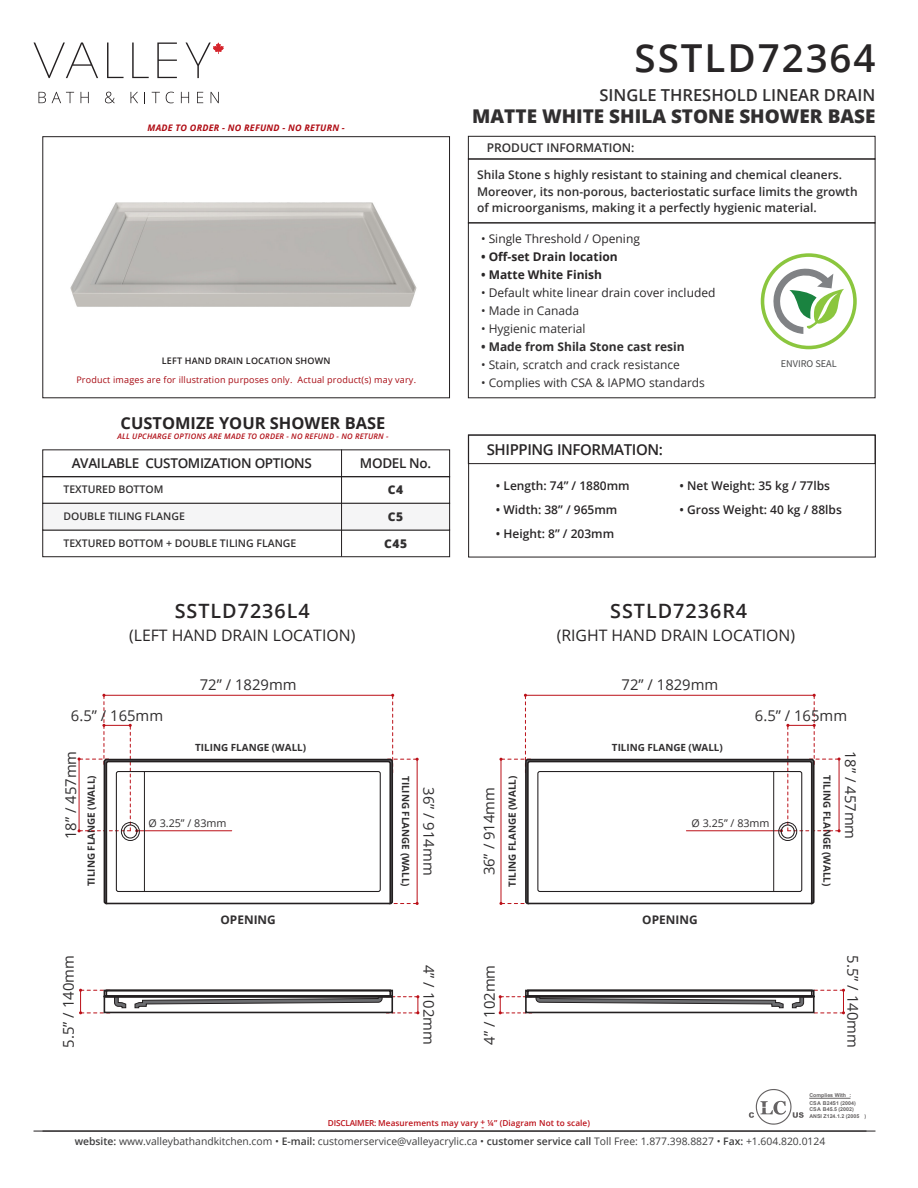
<style>
.page{position:relative;width:918px;height:1188px;background:#fff}
.page>*{position:absolute;margin:0;border:0;box-sizing:border-box;transform-origin:0 0}
.t1{font:600 38.55px "Open Sans";letter-spacing:.05em;color:#282526}
.t2{font:600 19.8px "Open Sans";letter-spacing:.05em;color:#282526}
.t3{font:800 18.9px "Open Sans";color:#312f30}
.t4{font:600 16.5px "Open Sans";color:#312f30}
.t5{font:700 16.5px "Open Sans";color:#282526}
.t6{font:15.75px "Open Sans";color:#282526}
.t7{font:600 15px "Open Sans";letter-spacing:-.025em;color:#282526}
.t8{font:14.85px "Open Sans";color:#312f30}
.t9{font:600 13.5px "Open Sans";letter-spacing:-.025em;color:#282526}
.t10{font:600 12px/16.5px "Open Sans";color:#312f30}
.t11{font:600 12px "Open Sans";color:#282526}
.t12{font:12px "Open Sans";color:#312f30}
.t13{font:12px "Open Sans";color:#282526}
.t14{font:700 12px "Open Sans";color:#282526}
.t15{font:700 12px "Open Sans";color:#312f30}
.t16{font:800 12px "Open Sans";letter-spacing:.05em;color:#312f30}
.t17{font:700 11.85px "Open Sans";color:#312f30}
.t18{font:10.8px "Open Sans";color:#312f30}
.t19{font:600 10.5px "Open Sans";color:#312f30}
.t20{font:10.35px "Open Sans";color:#3e3e3f}
.t21{font:10.2px "Source Sans Pro";color:#4b4c4d}
.t22{font:700 9.9px "Open Sans";color:#312f30}
.t23{font:9px "Open Sans";letter-spacing:.02em;color:#a70a12}
.t24{font:italic 700 9px "Open Sans";letter-spacing:.025em;color:#b00d15}
.t25{font:600 9px "Open Sans";letter-spacing:.02em;color:#231f20}
.t26{font:600 8.25px "Open Sans";letter-spacing:.01em;color:#bb1018}
.t27{font:italic 600 7.65px "Open Sans";letter-spacing:.025em;color:#b00d15}
.t28{font:700 5.25px/7.6px "Arial";color:#231f20}
.s1{font-weight:600}
</style>
<div class="page">
<hr style="left:43px;top:1131px;width:832px;height:1px;background:#231f20">
<svg style="left:749px;top:1089px;width:55px;height:36px"></svg>
<hr style="left:809px;top:1098px;width:42px;height:1px;background:#231f20">
<hr style="left:34px;top:1131px;width:832px;height:1px;background:#231f20">
<svg style="left:39px;top:92px;width:7px;height:11px"></svg>
<svg style="left:52px;top:92px;width:22px;height:11px"></svg>
<svg style="left:81px;top:92px;width:8px;height:11px"></svg>
<svg style="left:105px;top:92px;width:10px;height:11px"></svg>
<svg style="left:131px;top:92px;width:7px;height:11px"></svg>
<svg style="left:152px;top:92px;width:8px;height:11px"></svg>
<svg style="left:166px;top:92px;width:8px;height:11px"></svg>
<svg style="left:181px;top:92px;width:8px;height:11px"></svg>
<svg style="left:197px;top:92px;width:6px;height:11px"></svg>
<svg style="left:211px;top:92px;width:8px;height:11px"></svg>
<svg style="left:34px;top:43px;width:64px;height:35px"></svg>
<svg style="left:107px;top:43px;width:17px;height:35px"></svg>
<svg style="left:132px;top:43px;width:17px;height:35px"></svg>
<svg style="left:157px;top:43px;width:20px;height:35px"></svg>
<svg style="left:186px;top:43px;width:38px;height:35px"></svg>
<svg style="left:772px;top:267px;width:72px;height:67px"></svg>
<div style="left:761px;top:253px;width:96px;height:96px;border:4px solid #8bc63e;border-radius:50%"></div>
<div style="left:468px;top:159px;width:407px;height:64px;border:1px solid #231f20"></div>
<div style="left:468px;top:136px;width:407px;height:23px;border:1px solid #231f20"></div>
<div style="left:42px;top:476px;width:408px;height:28px;border:1px solid #231f20"></div>
<div style="left:42px;top:530px;width:408px;height:27px;border:1px solid #231f20"></div>
<div style="left:42px;top:503px;width:408px;height:27px;background:#f5f5f6;border:1px solid #231f20"></div>
<hr style="left:341px;top:449px;width:1px;height:108px;background:#231f20">
<img style="left:70px;top:202px;width:347px;height:105px">
<div style="left:42px;top:136px;width:408px;height:262px;border:1px solid #231f20"></div>
<div style="left:468px;top:435px;width:407px;height:29px;border:1px solid #231f20"></div>
<div style="left:468px;top:435px;width:408px;height:122px;border:1px solid #231f20"></div>
<svg style="left:78px;top:694px;width:341px;height:211px"></svg>
<div style="left:116px;top:771px;width:265px;height:121px;border:1px solid #231f20;border-radius:2px"></div>
<hr style="left:106px;top:903px;width:284px;height:1px;background:#231f20">
<hr style="left:144px;top:772px;width:1px;height:119px;background:#231f20">
<svg style="left:79px;top:989px;width:340px;height:25px"></svg>
<svg style="left:499px;top:694px;width:342px;height:211px"></svg>
<div style="left:537px;top:771px;width:265px;height:121px;border:1px solid #231f20;border-radius:2px"></div>
<hr style="left:528px;top:903px;width:284px;height:1px;background:#231f20">
<hr style="left:773px;top:772px;width:1px;height:119px;background:#231f20">
<svg style="left:499px;top:989px;width:346px;height:25px"></svg>
<p class="t1" style="left:635px;top:32px;width:243px">SSTLD72364</p>
<p class="t24" style="left:148px;top:121px;width:199px">MADE TO ORDER - NO REFUND - NO RETURN -</p>
<h3 class="t4" style="left:599px;top:83px;width:278px">SINGLE THRESHOLD LINEAR DRAIN</h3>
<h3 class="t3" style="left:472px;top:102px;width:405px">MATTE WHITE SHILA STONE SHOWER BASE</h3>
<p class="t10" style="left:487px;top:139px;width:149px">PRODUCT INFORMATION:</p>
<p class="t10" style="left:477px;top:166px;width:382px">Shila Stone s highly resistant to staining and chemical cleaners.<br>Moreover, its non-porous, bacteriostatic surface limits the growth of microorganisms, making it a perfectly hygienic material.</p>
<p class="t25" style="left:162px;top:354px;width:170px">LEFT HAND DRAIN LOCATION SHOWN</p>
<p class="t23" style="left:76px;top:373px;width:341px">Product images are for illustration purposes only. Actual product(s) may vary.</p>
<p class="t13" style="left:481px;top:230px;width:160px">• Single Threshold / Opening</p>
<p class="t14" style="left:481px;top:248px;width:138px">• Off-set Drain location</p>
<p class="t14" style="left:481px;top:266px;width:123px">• Matte White Finish</p>
<p class="t13" style="left:481px;top:284px;width:236px">• Default white linear drain cover included</p>
<p class="t12" style="left:481px;top:302px;width:100px">• Made in Canada</p>
<p class="t12" style="left:481px;top:320px;width:106px">• Hygienic material</p>
<p class="t15" style="left:481px;top:338px;width:205px">• Made from Shila Stone cast resin</p>
<p class="t12" style="left:481px;top:356px;width:200px">• Stain, scratch and crack resistance</p>
<p class="t12" style="left:481px;top:374px;width:225px">• Complies with CSA &amp; IAPMO standards</p>
<p class="t21" style="left:781px;top:357px;width:58px">ENVIRO SEAL</p>
<h3 class="t5" style="left:121px;top:411px;width:266px">CUSTOMIZE YOUR SHOWER BASE</h3>
<p class="t27" style="left:117px;top:431px;width:273px">ALL UPCHARGE OPTIONS ARE MADE TO ORDER - NO REFUND - NO RETURN -</p>
<p class="t9" style="left:72px;top:454px;width:242px">AVAILABLE CUSTOMIZATION OPTIONS</p>
<p class="t9" style="left:360px;top:454px;width:73px">MODEL No.</p>
<p class="t7" style="left:487px;top:439px;width:178px">SHIPPING INFORMATION:</p>
<p class="t19" style="left:63px;top:482px;width:102px">TEXTURED BOTTOM</p>
<p class="t19" style="left:63px;top:509px;width:123px">DOUBLE TILING FLANGE</p>
<p class="t19" style="left:63px;top:536px;width:235px">TEXTURED BOTTOM + DOUBLE TILING FLANGE</p>
<p class="t16" style="left:388px;top:481px;width:17px">C4</p>
<p class="t16" style="left:388px;top:508px;width:17px">C5</p>
<p class="t16" style="left:384px;top:535px;width:25px">C45</p>
<p class="t11" style="left:496px;top:478px;width:135px">• Length: 74” / 1880mm</p>
<p class="t11" style="left:496px;top:502px;width:123px">• Width: 38” / 965mm</p>
<p class="t11" style="left:496px;top:526px;width:120px">• Height: 8” / 203mm</p>
<p class="t11" style="left:680px;top:478px;width:152px">• Net Weight: 35 kg / 77lbs</p>
<p class="t11" style="left:680px;top:502px;width:164px">• Gross Weight: 40 kg / 88lbs</p>
<p class="t2" style="left:175px;top:597px;width:137px">SSTLD7236L4</p>
<p class="t6" style="left:129px;top:624px;width:228px">(LEFT HAND DRAIN LOCATION)</p>
<p class="t2" style="left:610px;top:597px;width:139px">SSTLD7236R4</p>
<p class="t6" style="left:557px;top:624px;width:240px">(RIGHT HAND DRAIN LOCATION)</p>
<p class="t8" style="left:200px;top:675px;width:98px">72” / 1829mm</p>
<p class="t8" style="left:622px;top:675px;width:98px">72” / 1829mm</p>
<p class="t8" style="left:71px;top:705px;width:94px">6.5” / 165mm</p>
<p class="t8" style="left:755px;top:705px;width:94px">6.5” / 165mm</p>
<p class="t8" style="left:61px;top:839px;width:90px;rotate:-90deg">18” / 457mm</p>
<p class="t22" style="left:84px;top:886px;width:112px;rotate:-90deg">TILING FLANGE (WALL)</p>
<p class="t22" style="left:195px;top:740px;width:112px">TILING FLANGE (WALL)</p>
<p class="t18" style="left:149px;top:815px;width:80px">Ø 3.25” / 83mm</p>
<p class="t22" style="left:413px;top:776px;width:112px;rotate:90deg">TILING FLANGE (WALL)</p>
<p class="t8" style="left:439px;top:787px;width:90px;rotate:90deg">36” / 914mm</p>
<p class="t8" style="left:479px;top:875px;width:90px;rotate:-90deg">36” / 914mm</p>
<p class="t22" style="left:505px;top:887px;width:112px;rotate:-90deg">TILING FLANGE (WALL)</p>
<p class="t22" style="left:612px;top:740px;width:112px">TILING FLANGE (WALL)</p>
<p class="t18" style="left:692px;top:815px;width:80px">Ø 3.25” / 83mm</p>
<p class="t22" style="left:834px;top:775px;width:112px;rotate:90deg">TILING FLANGE (WALL)</p>
<p class="t8" style="left:861px;top:751px;width:90px;rotate:90deg">18” / 457mm</p>
<p class="t17" style="left:221px;top:911px;width:57px">OPENING</p>
<p class="t17" style="left:642px;top:911px;width:57px">OPENING</p>
<p class="t8" style="left:58px;top:1048px;width:94px;rotate:-90deg">5.5” / 140mm</p>
<p class="t8" style="left:439px;top:965px;width:81px;rotate:90deg">4” / 102mm</p>
<p class="t8" style="left:479px;top:1045px;width:81px;rotate:-90deg">4” / 102mm</p>
<p class="t8" style="left:863px;top:955px;width:94px;rotate:90deg">5.5” / 140mm</p>
<p class="t28" style="left:809px;top:1092px;width:48px">Complies With :<br>CSA B24S1 (2004)</p>
<p class="t28" style="left:809px;top:1106px;width:58px;line-height:6.3px">CSA B45.5 (2002)<br>ANSI Z124.1.2 (2005 )</p>
<p class="t20" style="left:75px;top:1134px;width:752px"><span class="s1">website:</span> www.valleybathandkitchen.com • <span class="s1">E-mail:</span> customerservice@valleyacrylic.ca • <span class="s1">customer service call</span> Toll Free: 1.877.398.8827 • <span class="s1">Fax:</span> +1.604.820.0124</p>
<p class="t26" style="left:481px;top:1116px;width:6px">+</p>
<p class="t26" style="left:328px;top:1118px;width:264px">DISCLAIMER: Measurements may vary ¼” (Diagram Not to scale)</p>
<p class="t26" style="left:482px;top:1121px;width:4px">-</p>
</div>
